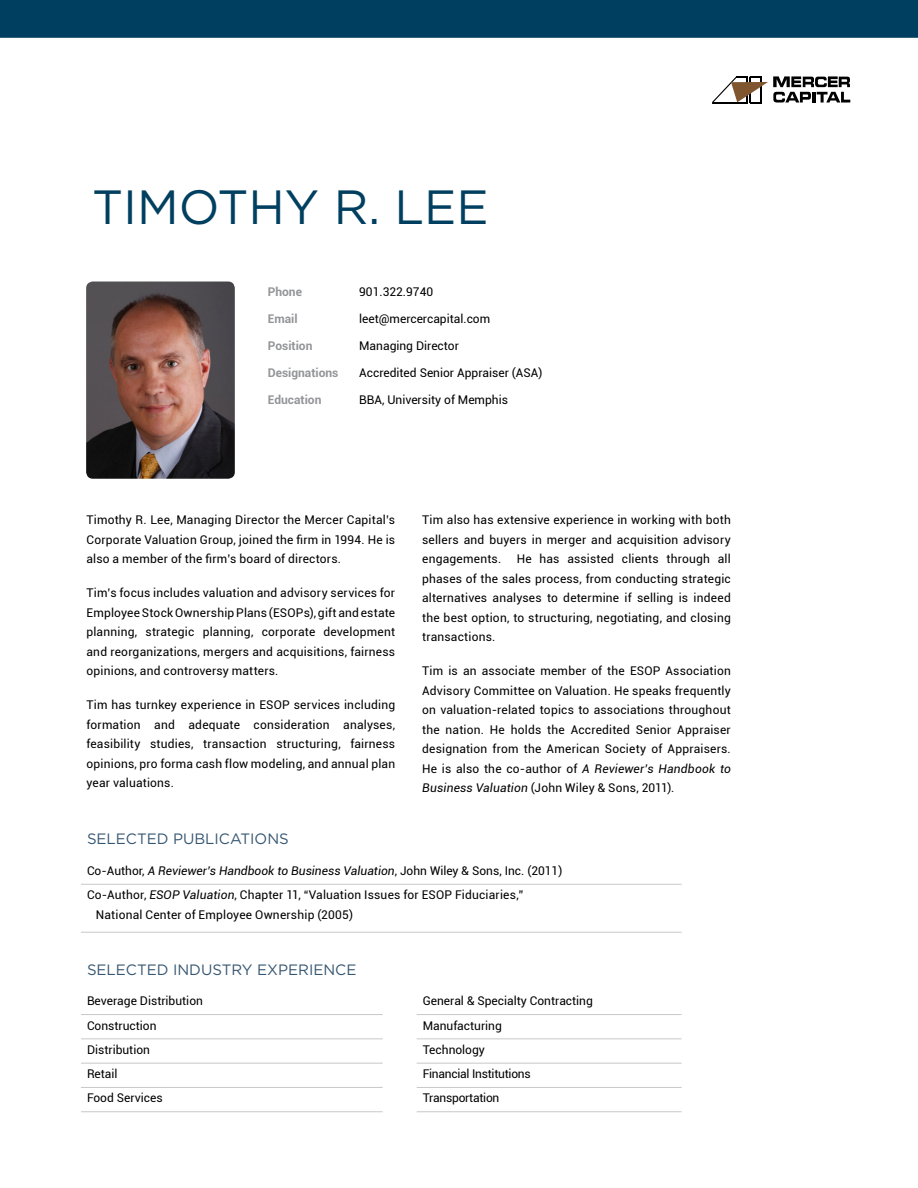
<style>
.page{position:relative;width:918px;height:1188px;background:#fff}
.page>*{position:absolute;margin:0;border:0;box-sizing:border-box;transform-origin:0 0}
.t1{font:48px "Gotham";color:#003f5f}
.t2{font:15px "Gotham";color:#365671}
.t3{font:12px/19.5px "Roboto";letter-spacing:.01em;color:#000;text-align:justify}
.t4{font:700 12px "Roboto";color:#939598}
.t5{font:12px "Roboto";letter-spacing:-.02em;color:#000}
.s1{font-style:italic}
</style>
<div class="page">
<svg style="left:712px;top:76px;width:138px;height:27px"></svg>
<img style="left:86px;top:282px;width:149px;height:197px">
<hr style="left:81px;top:884px;width:601px;height:1px;background:#c7c8ca">
<hr style="left:81px;top:932px;width:601px;height:1px;background:#c7c8ca">
<hr style="left:81px;top:1014px;width:302px;height:1px;background:#c7c8ca">
<hr style="left:417px;top:1014px;width:265px;height:1px;background:#c7c8ca">
<hr style="left:81px;top:1039px;width:302px;height:1px;background:#c7c8ca">
<hr style="left:417px;top:1039px;width:265px;height:1px;background:#c7c8ca">
<hr style="left:81px;top:1063px;width:302px;height:1px;background:#c7c8ca">
<hr style="left:417px;top:1063px;width:265px;height:1px;background:#c7c8ca">
<hr style="left:81px;top:1087px;width:302px;height:1px;background:#c7c8ca">
<hr style="left:417px;top:1087px;width:265px;height:1px;background:#c7c8ca">
<hr style="left:81px;top:1112px;width:302px;height:1px;background:#c7c8ca">
<hr style="left:417px;top:1112px;width:265px;height:1px;background:#c7c8ca">
<div style="left:0;top:0;width:918px;height:38px;background:#003f5f"></div>
<h1 class="t1" style="left:92px;top:176px;width:121px">TI MOTH</h1>
<h1 class="t1" style="left:285px;top:176px;width:140px">Y R. LEE</h1>
<p class="t4" style="left:268px;top:283px;width:36px">Phone</p>
<p class="t3" style="left:359px;top:282px;width:75px">901.322.9740</p>
<p class="t4" style="left:268px;top:310px;width:31px">Email</p>
<p class="t3" style="left:359px;top:309px;width:133px">leet@mercercapital.com</p>
<p class="t4" style="left:268px;top:337px;width:46px">Position</p>
<p class="t3" style="left:359px;top:336px;width:101px">Managing Director</p>
<p class="t4" style="left:268px;top:364px;width:72px">Designations</p>
<p class="t3" style="left:359px;top:363px;width:185px">Accredited Senior Appraiser (ASA)</p>
<p class="t4" style="left:268px;top:391px;width:55px">Education</p>
<p class="t3" style="left:359px;top:390px;width:150px">BBA, University of Memphis</p>
<p class="t3" style="left:86px;top:510px;width:310px">Timothy R. Lee, Managing Director the Mercer Capital’s Corporate Valuation Group, joined the firm in 1994. He is also a member of the firm’s board of directors.</p>
<p class="t3" style="left:86px;top:583px;width:310px">Tim’s focus includes valuation and advisory services for Employee Stock Ownership Plans (ESOPs), gift and estate planning, strategic planning, corporate development and reorganizations, mergers and acquisitions, fairness opinions, and controversy matters.</p>
<p class="t3" style="left:86px;top:695px;width:310px">Tim has turnkey experience in ESOP services including formation and adequate consideration analyses, feasibility studies, transaction structuring, fairness opinions, pro forma cash flow modeling, and annual plan year valuations.</p>
<p class="t3" style="left:422px;top:510px;width:310px">Tim also has extensive experience in working with both sellers and buyers in merger and acquisition advisory engagements.</p>
<p class="t3" style="left:422px;top:549px;width:310px;text-indent:95px">He has assisted clients through all phases of the sales process, from conducting strategic alternatives analyses to determine if selling is indeed the best option, to structuring, negotiating, and closing transactions.</p>
<p class="t3" style="left:422px;top:661px;width:310px">Tim is an associate member of the ESOP Association Advisory Committee on Valuation. He speaks frequently on valuation-related topics to associations throughout the nation. He holds the Accredited Senior Appraiser designation from the American Society of Appraisers.<br>He is also the co-author of <span class="s1">A Reviewer’s Handbook to Business Valuation</span> (John Wiley &amp; Sons, 2011).</p>
<p class="t2" style="left:87px;top:830px;width:164px">SELECTED PUBLICATIONS</p>
<p class="t3" style="left:87px;top:858px;width:477px;line-height:24.3px">Co-Author, <span class="s1">A Reviewer’s Handbook to Business Valuation</span>, John Wiley &amp; Sons, Inc. (2011)<br>Co-Author, <span class="s1">ESOP Valuation</span>, Chapter 11, “Valuation Issues for ESOP Fiduciaries,”</p>
<p class="t3" style="left:96px;top:904px;width:259px">National Center of Employee Ownership (2005)</p>
<p class="t2" style="left:87px;top:960px;width:269px">SELECTED IN DUSTRY EXPERIENCE</p>
<p class="t3" style="left:87px;top:991px;width:117px">Beverage Distribution</p>
<p class="t3" style="left:423px;top:991px;width:172px">General &amp; Specialty Contracting</p>
<p class="t3" style="left:87px;top:1015px;width:71px">Construction</p>
<p class="t3" style="left:423px;top:1015px;width:81px">Manufacturing</p>
<p class="t3" style="left:87px;top:1039px;width:65px">Distribution</p>
<p class="t3" style="left:423px;top:1039px;width:64px">Technology</p>
<p class="t3" style="left:87px;top:1064px;width:32px">Retail</p>
<p class="t5" style="left:423px;top:1065px;width:110px">Financial Institutions</p>
<p class="t3" style="left:87px;top:1088px;width:77px">Food Services</p>
<p class="t5" style="left:423px;top:1090px;width:78px">Transportation</p>
</div>
